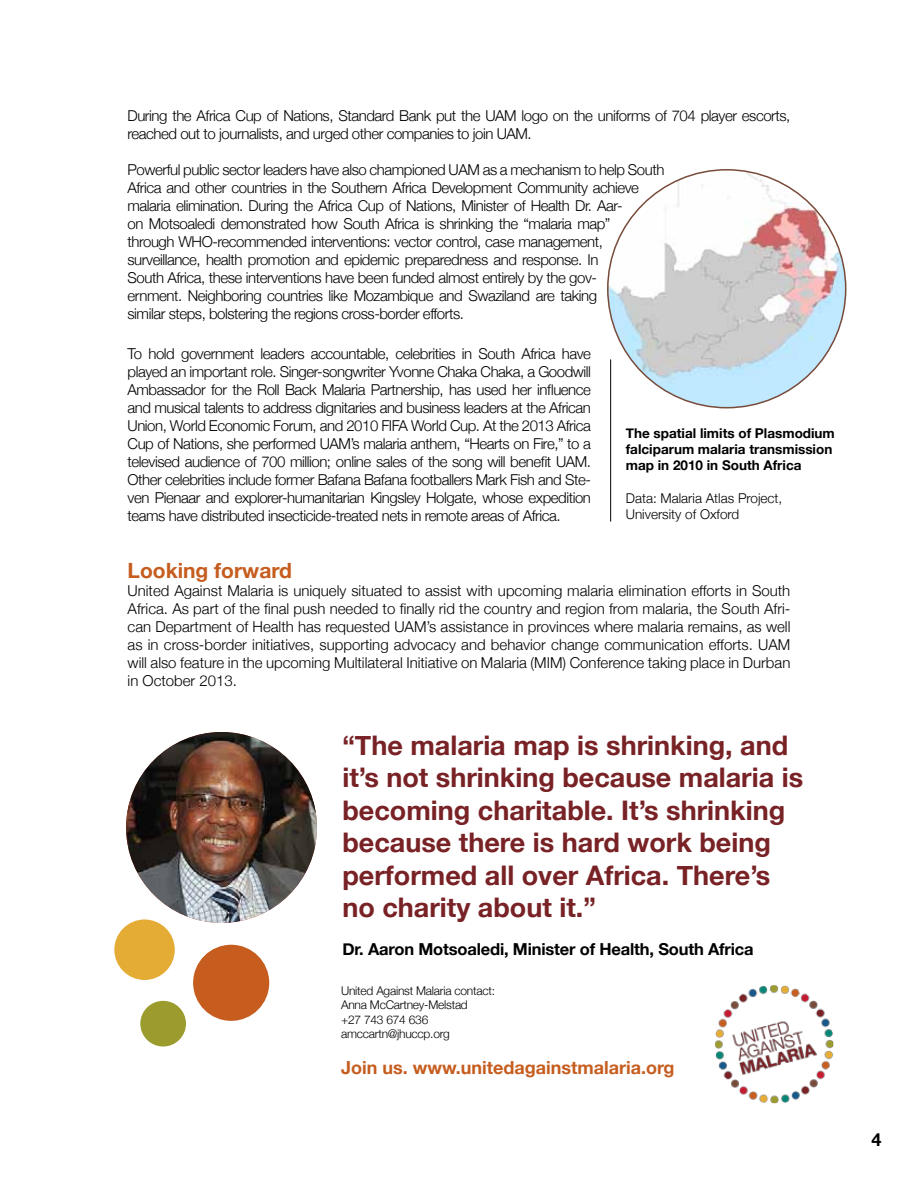
<style>
.page{position:relative;width:918px;height:1188px;background:#fff}
.page>*{position:absolute;margin:0;border:0;box-sizing:border-box;transform-origin:0 0}
.t1{font:700 27px/32.4px "Helvetica Neue";color:#782226}
.t2{font:700 21px "Helvetica Neue";color:#c65d1f}
.t3{font:700 18px "Helvetica Neue";color:#c65d1f}
.t4{font:700 18px "Helvetica Neue";color:#000}
.t5{font:700 16.5px "Helvetica Neue";letter-spacing:-.01em;color:#000}
.t6{font:300 15px/18px "Helvetica Neue";letter-spacing:-.03em;color:#000}
.t7{font:700 13.5px/16.2px "Helvetica Neue";color:#000}
.t8{font:300 13.5px/16.2px "Helvetica Neue";color:#000}
.t9{font:300 12px/14.4px "Helvetica Neue";letter-spacing:-.02em;color:#000}
</style>
<div class="page">
<img style="left:126px;top:732px;width:191px;height:191px;border-radius:95px">
<img style="left:704px;top:975px;width:139px;height:139px;border-radius:70px">
<div style="left:114px;top:919px;width:61px;height:61px;background:#e5ac35;border-radius:50%"></div>
<div style="left:193px;top:945px;width:76px;height:76px;background:#c65d1f;border-radius:50%"></div>
<div style="left:140px;top:1001px;width:46px;height:46px;background:#9c9b2d;border-radius:50%"></div>
<hr style="left:610px;top:359px;width:1px;height:163px;background:#000">
<img style="left:608px;top:170px;width:238px;height:238px;border-radius:119px">
<p class="t6" style="left:128px;top:106px;width:664px">During the Africa Cup of Nations, Standard Bank put the UAM logo on the uniforms of 704 player escorts, reached out to journalists, and urged other companies to join UAM.</p>
<p class="t6" style="left:128px;top:160px;width:538px">Powerful public sector leaders have also championed UAM as a mechanism to help South Africa and other countries in the Southern Africa Development Community achieve malaria elimination. During the Africa Cup of Nations, Minister of Health Dr. Aar-<br>on Motsoaledi demonstrated how South Africa is shrinking the “malaria map”<br>through WHO-recommended interventions: vector control, case management, surveillance, health promotion and epidemic preparedness and response. In<br>South Africa, these interventions have been funded almost entirely by the gov-<br>ernment. Neighboring countries like Mozambique and Swaziland are taking<br>similar steps, bolstering the regions cross-border efforts.</p>
<p class="t6" style="left:128px;top:344px;width:465px;text-align:justify">To hold government leaders accountable, celebrities in South Africa have played an important role. Singer-songwriter Yvonne Chaka Chaka, a Goodwill Ambassador for the Roll Back Malaria Partnership, has used her influence and musical talents to address dignitaries and business leaders at the African Union, World Economic Forum, and 2010 FIFA World Cup. At the 2013 Africa Cup of Nations, she performed UAM’s malaria anthem, “Hearts on Fire,” to a televised audience of 700 million; online sales of the song will benefit UAM.<br>Other celebrities include former Bafana Bafana footballers Mark Fish and Ste&shy;ven Pienaar and explorer-humanitarian Kingsley Holgate, whose expedition teams have distributed insecticide-treated nets in remote areas of Africa.</p>
<p class="t7" style="left:626px;top:425px;width:211px">The spatial limits of Plasmodium falciparum malaria transmission map in 2010 in South Africa</p>
<p class="t8" style="left:626px;top:489px;width:158px">Data: Malaria Atlas Project,<br>University of Oxford</p>
<h2 class="t2" style="left:128px;top:557px;width:166px">Looking forward</h2>
<p class="t6" style="left:128px;top:581px;width:664px;text-align:justify">United Against Malaria is uniquely situated to assist with upcoming malaria elimination efforts in South Africa. As part of the final push needed to finally rid the country and region from malaria, the South Afri&shy;can Department of Health has requested UAM’s assistance in provinces where malaria remains, as well as in cross-border initiatives, supporting advocacy and behavior change communication efforts. UAM will also feature in the upcoming Multilateral Initiative on Malaria (MIM) Conference taking place in Durban in October 2013.</p>
<h1 class="t1" style="left:342px;top:729px;width:462px">“The malaria map is shrinking, and it’s not shrinking because malaria is becoming charitable. It’s shrinking because there is hard work being performed all over Africa. There’s no charity about it.”</h1>
<p class="t5" style="left:342px;top:938px;width:413px">Dr. Aaron Motsoaledi, Minister of Health, South Africa</p>
<p class="t9" style="left:341px;top:983px;width:155px">United Against Malaria contact:<br>Anna McCartney-Melstad<br>+27 743 674 636 amccartn@jhuccp.org</p>
<p class="t3" style="left:341px;top:1057px;width:335px">Join us. www.unitedagainstmalaria.org</p>
<p class="t4" style="left:872px;top:1128px;width:12px">4</p>
</div>
